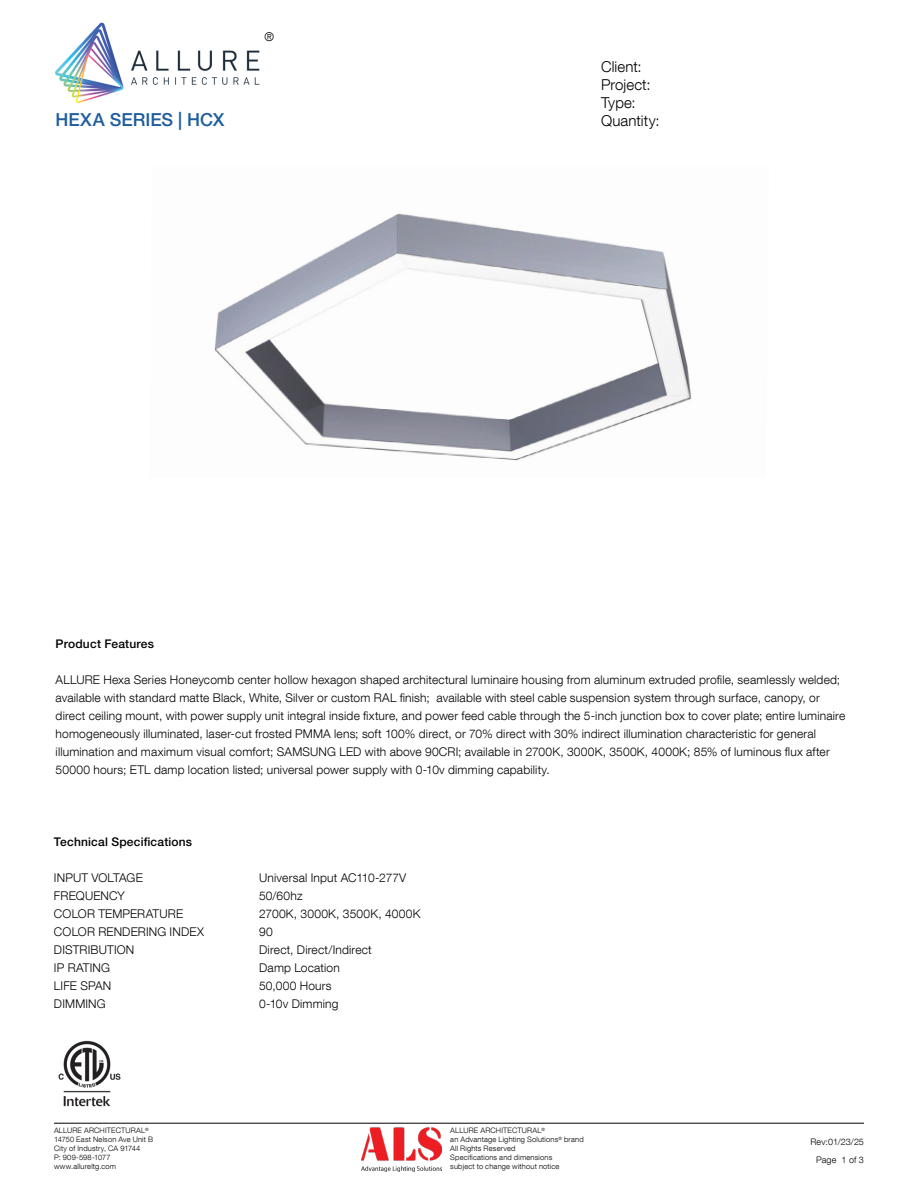
<style>
.page{position:relative;width:918px;height:1188px;background:#fff}
.page>*{position:absolute;margin:0;border:0;box-sizing:border-box;transform-origin:0 0}
.t1{font:500 18px "Helvetica Neue LT Pro";color:#215e9e}
.t2{font:300 15px/18px "Helvetica Neue LT Com";letter-spacing:.01em;color:#000}
.t3{font:300 12px/18px "Helvetica Neue LT Com";letter-spacing:.015em;color:#000}
.t4{font:500 12px "Helvetica Neue LT Pro";letter-spacing:.015em;color:#000}
.t5{font:300 9px/18px "Helvetica Neue LT Com";letter-spacing:.01em;color:#000;text-align:right}
.t6{font:300 7.5px/9px "Helvetica Neue LT Com";letter-spacing:.025em;color:#000}
</style>
<div class="page">
<hr style="left:54px;top:1123px;width:810px;height:1px;background:#000">
<img style="left:361px;top:1127px;width:81px;height:44px">
<img style="left:55px;top:22px;width:205px;height:82px">
<img style="left:214px;top:213px;width:478px;height:248px">
<img style="left:58px;top:1040px;width:63px;height:67px">
<h1 class="t1" style="left:56px;top:109px;width:170px">HEXA SERIES | HCX</h1>
<p class="t3" style="left:265px;top:27px;width:11px">®</p>
<p class="t2" style="left:601px;top:57px;width:60px">Client:<br>Project:<br>Type:<br>Quantity:</p>
<p class="t4" style="left:56px;top:637px;width:100px">Product Features</p>
<p class="t3" style="left:56px;top:670px;width:791px">ALLURE Hexa Series Honeycomb center hollow hexagon shaped architectural luminaire housing from aluminum extruded profile, seamlessly welded; available with standard matte Black, White, Silver or custom RAL finish; available with steel cable suspension system through surface, canopy, or direct ceiling mount, with power supply unit integral inside fixture, and power feed cable through the 5-inch junction box to cover plate; entire luminaire homogeneously illuminated, laser-cut frosted PMMA lens; soft 100% direct, or 70% direct with 30% indirect illumination characteristic for general illumination and maximum visual comfort; SAMSUNG LED with above 90CRI; available in 2700K, 3000K, 3500K, 4000K; 85% of luminous flux after 50000 hours; ETL damp location listed; universal power supply with 0-10v dimming capability.</p>
<p class="t4" style="left:54px;top:835px;width:140px">Technical Specifications</p>
<p class="t3" style="left:54px;top:868px;width:151px">INPUT VOLTAGE<br>FREQUENCY<br>COLOR TEMPERATURE<br>COLOR RENDERING INDEX<br>DISTRIBUTION<br>IP RATING<br>LIFE SPAN<br>DIMMING</p>
<p class="t3" style="left:259px;top:868px;width:163px">Universal Input AC110-277V<br>50/60hz<br>2700K, 3000K, 3500K, 4000K<br>90<br>Direct, Direct/Indirect<br>Damp Location<br>50,000 Hours<br>0-10v Dimming</p>
<p class="t6" style="left:54px;top:1126px;width:101px">ALLURE ARCHITECTURAL<sup>®<br></sup>14750 East Nelson Ave Unit B<br>City of Industry, CA 91744<br>P: 909-598-1077 www.allureltg.com</p>
<p class="t6" style="left:450px;top:1126px;width:135px">ALLURE ARCHITECTURAL<sup>®<br></sup>an Advantage Lighting Solutions<sup>®</sup> brand<br>All Rights Reserved<br>Specifications and dimensions<br>subject to change without notice</p>
<p class="t5" style="left:810px;top:1133px;width:55px">Rev:01/23/25<br>Page 1 of 3</p>
</div>
